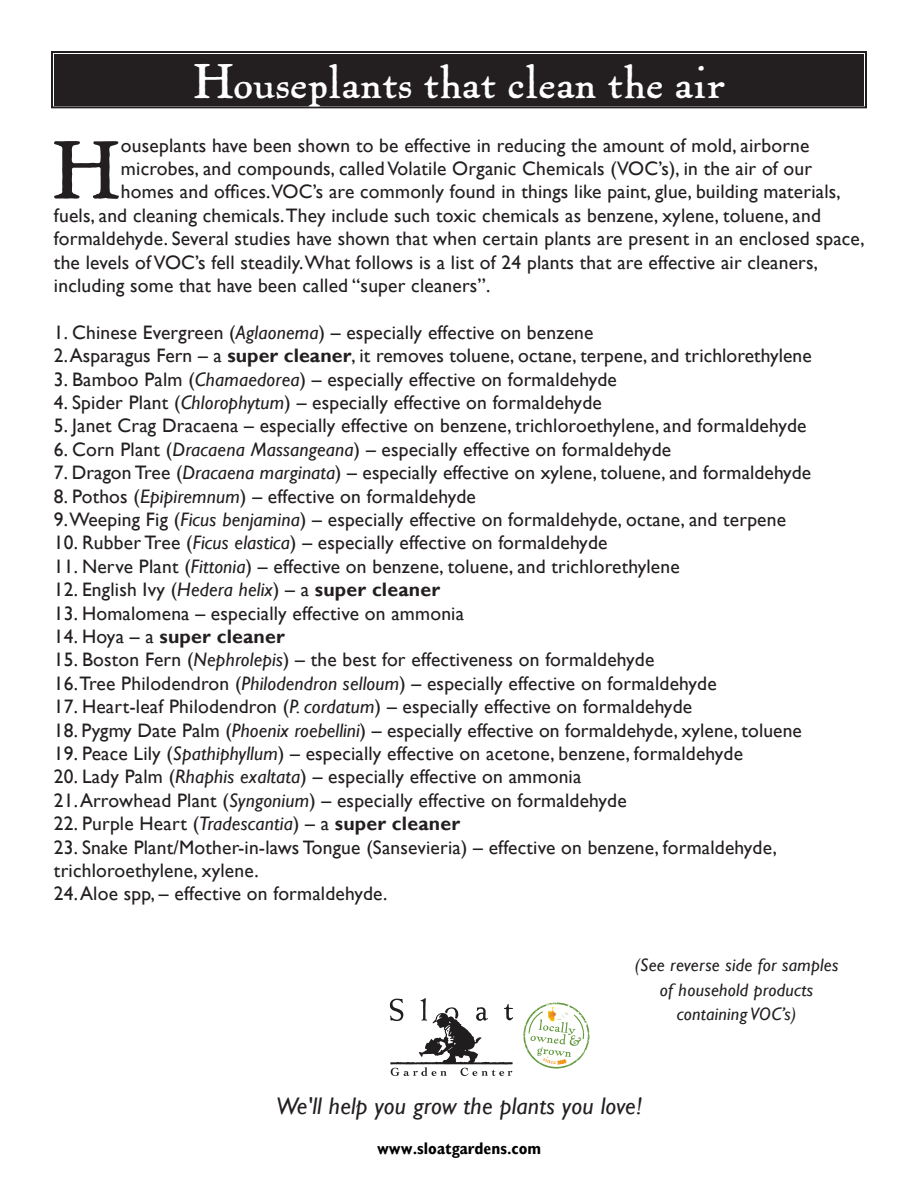
<style>
.page{position:relative;width:918px;height:1188px;background:#fff}
.page>*{position:absolute;margin:0;border:0;box-sizing:border-box;transform-origin:0 0}
.t1{font:75.6px "VT Pabst Oldstyle";color:#231f20}
.t2{font:45px "VT Pabst Oldstyle";color:#fff}
.t3{font:italic 24px "Gill Sans";letter-spacing:.01em;color:#231f20}
.t4{font:19.5px/23.4px "Gill Sans";letter-spacing:.01em;color:#231f20}
.t5{font:700 19.5px "Gill Sans";letter-spacing:.01em;color:#231f20}
.t6{font:italic 18px/24.8px "Gill Sans";letter-spacing:.015em;color:#231f20;text-align:center}
.t7{font:700 condensed 16.8px "Gill Sans";color:#000}
.s1{font-style:italic}
.s2{font-weight:700}
.s3{font-weight:400}
</style>
<div class="page">
<div style="left:51px;top:51px;width:816px;height:58px;background:#231f20"></div>
<div style="left:55px;top:55px;width:808px;height:49px;border:2px solid #231f20"></div>
<svg style="left:390px;top:998px;width:123px;height:78px"></svg>
<svg style="left:523px;top:1003px;width:67px;height:66px"></svg>
<h2 class="t2" style="left:193px;top:53px;width:533px">Houseplants that clean the air</h2>
<h1 class="t1" style="left:52px;top:124px;width:71px">H</h1>
<p class="t4" style="left:121px;top:134px;width:690px">ouseplants have been shown to be effective in reducing the amount of mold, airborne</p>
<p class="t4" style="left:121px;top:157px;width:693px">microbes, and compounds, called Volatile Organic Chemicals (VOC’s), in the air of our</p>
<p class="t4" style="left:121px;top:180px;width:721px">homes and offices.VOC’s are commonly found in things like paint, glue, building materials,</p>
<p class="t4" style="left:54px;top:204px;width:769px">fuels, and cleaning chemicals. They include such toxic chemicals as benzene, xylene, toluene, and</p>
<p class="t4" style="left:54px;top:227px;width:812px">formaldehyde. Several studies have shown that when certain plants are present in an enclosed space,</p>
<p class="t4" style="left:54px;top:251px;width:766px">the levels of VOC’s fell steadily. What follows is a list of 24 plants that are effective air cleaners,</p>
<p class="t4" style="left:54px;top:274px;width:438px">including some that have been called “super cleaners”.</p>
<p class="t4" style="left:54px;top:321px;width:541px">1. Chinese Evergreen (<span class="s1">Aglaonema</span>) – especially effective on benzene</p>
<p class="t4" style="left:54px;top:344px;width:759px">2. Asparagus Fern – a <span class="s2">super cleaner</span>, it removes toluene, octane, terpene, and trichlorethylene</p>
<p class="t4" style="left:54px;top:368px;width:565px">3. Bamboo Palm (<span class="s1">Chamaedorea</span>) – especially effective on formaldehyde</p>
<p class="t4" style="left:54px;top:391px;width:549px">4. Spider Plant (<span class="s1">Chlorophytum</span>) – especially effective on formaldehyde</p>
<p class="t4" style="left:54px;top:414px;width:754px">5. Janet Crag Dracaena – especially effective on benzene, trichloroethylene, and formaldehyde</p>
<p class="t4" style="left:54px;top:438px;width:619px">6. Corn Plant (<span class="s1">Dracaena Massangeana</span>) – especially effective on formaldehyde</p>
<p class="t4" style="left:54px;top:461px;width:759px">7. Dragon Tree (<span class="s1">Dracaena marginata</span>) – especially effective on xylene, toluene, and formaldehyde</p>
<p class="t4" style="left:54px;top:485px;width:423px">8. Pothos (<span class="s1">Epipiremnum</span>) – effective on formaldehyde</p>
<p class="t4" style="left:54px;top:508px;width:734px">9. Weeping Fig (<span class="s1">Ficus benjamina</span>) – especially effective on formaldehyde, octane, and terpene</p>
<p class="t4" style="left:54px;top:531px;width:555px">10. Rubber Tree (<span class="s1">Ficus elastica</span>) – especially effective on formaldehyde</p>
<p class="t4" style="left:54px;top:555px;width:627px">11. Nerve Plant (<span class="s1">Fittonia</span>) – effective on benzene, toluene, and trichlorethylene</p>
<p class="t4" style="left:54px;top:578px;width:388px">12. English Ivy (<span class="s1">Hedera helix</span>) – a <span class="s2">super cleaner</span></p>
<p class="t4" style="left:54px;top:602px;width:412px">13. Homalomena – especially effective on ammonia</p>
<p class="t5" style="left:54px;top:625px;width:232px"><span class="s3">14. Hoya – a</span> super cleaner</p>
<p class="t4" style="left:54px;top:648px;width:602px">15. Boston Fern (<span class="s1">Nephrolepis</span>) – the best for effectiveness on formaldehyde</p>
<p class="t4" style="left:54px;top:672px;width:664px">16. Tree Philodendron (<span class="s1">Philodendron selloum</span>) – especially effective on formaldehyde</p>
<p class="t4" style="left:54px;top:695px;width:640px">17. Heart-leaf Philodendron (<span class="s1">P. cordatum</span>) – especially effective on formaldehyde</p>
<p class="t4" style="left:54px;top:719px;width:749px">18. Pygmy Date Palm (<span class="s1">Phoenix roebellini</span>) – especially effective on formaldehyde, xylene, toluene</p>
<p class="t4" style="left:54px;top:742px;width:691px">19. Peace Lily (<span class="s1">Spathiphyllum</span>) – especially effective on acetone, benzene, formaldehyde</p>
<p class="t4" style="left:54px;top:765px;width:529px">20. Lady Palm (<span class="s1">Rhaphis exaltata</span>) – especially effective on ammonia</p>
<p class="t4" style="left:54px;top:789px;width:574px">21. Arrowhead Plant (<span class="s1">Syngonium</span>) – especially effective on formaldehyde</p>
<p class="t4" style="left:54px;top:812px;width:408px">22. Purple Heart (<span class="s1">Tradescantia</span>) – a <span class="s2">super cleaner</span></p>
<p class="t4" style="left:54px;top:836px;width:724px">23. Snake Plant/Mother-in-laws Tongue (Sansevieria) – effective on benzene, formaldehyde, trichloroethylene, xylene.</p>
<p class="t4" style="left:54px;top:882px;width:335px">24. Aloe spp, – effective on formaldehyde.</p>
<p class="t6" style="left:635px;top:953px;width:205px">(See reverse side for samples of household products containing VOC’s)</p>
<p class="t3" style="left:276px;top:1091px;width:367px">We'll help you grow the plants you love!</p>
<p class="t7" style="left:377px;top:1138px;width:166px">www.sloatgardens.com</p>
</div>
